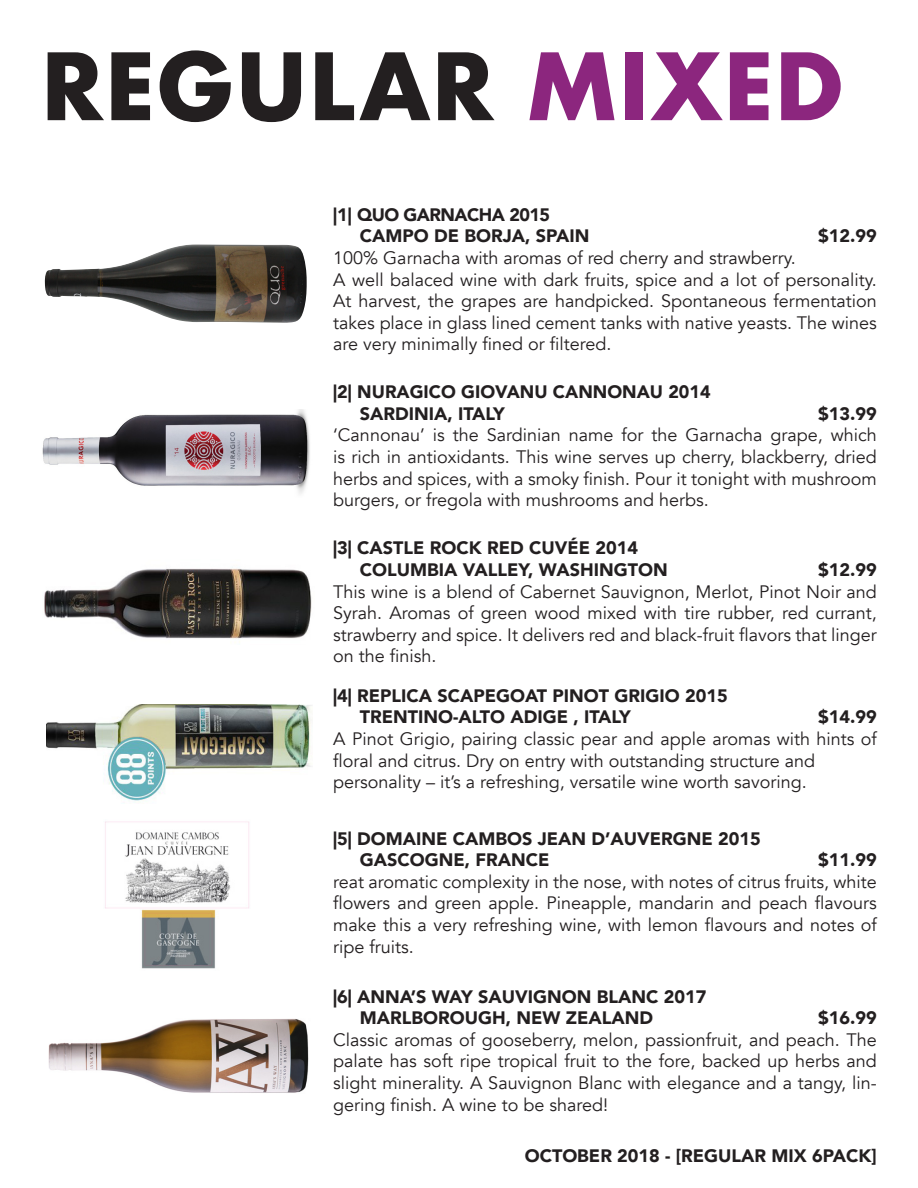
<style>
.page{position:relative;width:918px;height:1188px;background:#fff}
.page>*{position:absolute;margin:0;border:0;box-sizing:border-box;transform-origin:0 0}
.t1{font:700 90px "Futura";color:#231f20}
.t2{font:18px/21.6px "Avenir";color:#231f20;text-align:justify}
.t3{font:900 18px "Avenir";color:#231f20}
.t4{font:900 18px "Avenir";letter-spacing:-.03em;color:#231f20}
.s1{color:#8c267e}
</style>
<div class="page">
<img style="left:45px;top:244px;width:262px;height:79px">
<img style="left:42px;top:409px;width:268px;height:85px">
<img style="left:44px;top:567px;width:268px;height:76px">
<img style="left:47px;top:704px;width:265px;height:97px">
<img style="left:105px;top:821px;width:144px;height:148px">
<img style="left:48px;top:1019px;width:261px;height:74px">
<p class="t1" style="left:40px;top:21px;width:806px">REGULAR <span class="s1">MIXED</span></p>
<p class="t4" style="left:333px;top:199px;width:218px">|1| QUO GARNACHA 2015</p>
<p class="t3" style="left:360px;top:221px;width:231px">CAMPO DE BORJA, SPAIN</p>
<p class="t3" style="left:818px;top:221px;width:60px">$12.99</p>
<p class="t2" style="left:333px;top:247px;width:464px">100% Garnacha with aromas of red cherry and strawberry.</p>
<p class="t2" style="left:333px;top:269px;width:545px">A well balaced wine with dark fruits, spice and a lot of personality.<br>At harvest, the grapes are handpicked. Spontaneous fermentation takes place in glass lined cement tanks with native yeasts. The wines are very minimally fined or filtered.</p>
<p class="t3" style="left:333px;top:377px;width:379px">|2| NURAGICO GIOVANU CANNONAU 2014</p>
<p class="t3" style="left:360px;top:398px;width:146px">SARDINIA, ITALY</p>
<p class="t3" style="left:818px;top:398px;width:60px">$13.99</p>
<p class="t2" style="left:333px;top:425px;width:545px">‘Cannonau’ is the Sardinian name for the Garnacha grape, which is rich in antioxidants. This wine serves up cherry, blackberry, dried herbs and spices, with a smoky finish. Pour it tonight with mushroom burgers, or fregola with mushrooms and herbs.</p>
<p class="t3" style="left:333px;top:533px;width:306px">|3| CASTLE ROCK RED CUVÉE 2014</p>
<p class="t3" style="left:360px;top:554px;width:309px">COLUMBIA VALLEY, WASHINGTON</p>
<p class="t3" style="left:818px;top:554px;width:60px">$12.99</p>
<p class="t2" style="left:333px;top:581px;width:545px">This wine is a blend of Cabernet Sauvignon, Merlot, Pinot Noir and Syrah. Aromas of green wood mixed with tire rubber, red currant, strawberry and spice. It delivers red and black-fruit flavors that linger on the finish.</p>
<p class="t3" style="left:333px;top:680px;width:396px">|4| REPLICA SCAPEGOAT PINOT GRIGIO 2015</p>
<p class="t3" style="left:360px;top:702px;width:272px">TRENTINO-ALTO ADIGE , ITALY</p>
<p class="t3" style="left:818px;top:702px;width:60px">$14.99</p>
<p class="t2" style="left:333px;top:728px;width:545px">A Pinot Grigio, pairing classic pear and apple aromas with hints of floral and citrus. Dry on entry with outstanding structure and</p>
<p class="t2" style="left:333px;top:771px;width:475px">personality – it’s a refreshing, versatile wine worth savoring.</p>
<p class="t3" style="left:333px;top:823px;width:429px">|5| DOMAINE CAMBOS JEAN D’AUVERGNE 2015</p>
<p class="t3" style="left:360px;top:844px;width:191px">GASCOGNE, FRANCE</p>
<p class="t3" style="left:818px;top:844px;width:60px">$11.99</p>
<p class="t2" style="left:333px;top:871px;width:545px">reat aromatic complexity in the nose, with notes of citrus fruits, white flowers and green apple. Pineapple, mandarin and peach flavours make this a very refreshing wine, with lemon flavours and notes of ripe fruits.</p>
<p class="t3" style="left:333px;top:981px;width:375px">|6| ANNA’S WAY SAUVIGNON BLANC 2017</p>
<p class="t3" style="left:360px;top:1002px;width:295px">MARLBOROUGH, NEW ZEALAND</p>
<p class="t3" style="left:818px;top:1002px;width:60px">$16.99</p>
<p class="t2" style="left:333px;top:1029px;width:545px">Classic aromas of gooseberry, melon, passionfruit, and peach. The palate has soft ripe tropical fruit to the fore, backed up herbs and slight minerality. A Sauvignon Blanc with elegance and a tangy, lin&shy;gering finish. A wine to be shared!</p>
<p class="t3" style="left:525px;top:1140px;width:354px">OCTOBER 2018 - [REGULAR MIX 6PACK]</p>
</div>
